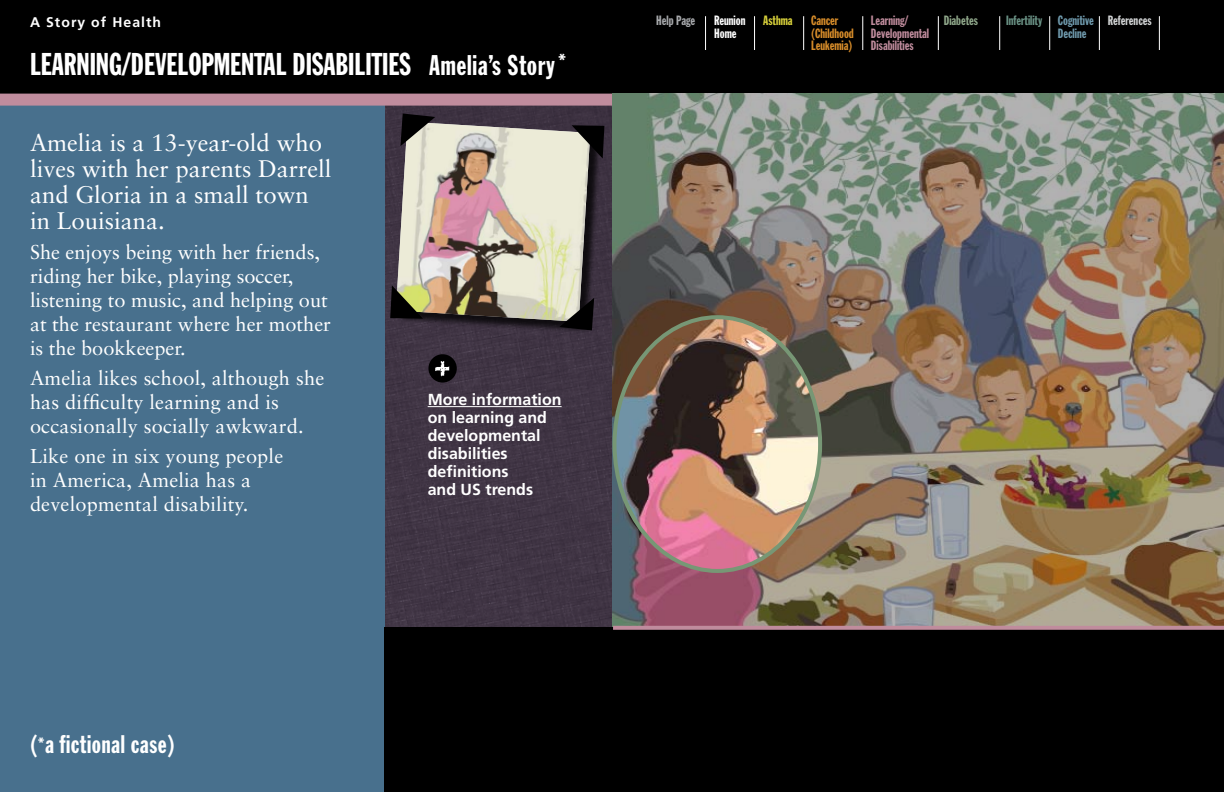
<style>
.page{position:relative;width:1224px;height:792px;background:#fff}
.page>*{position:absolute;margin:0;border:0;box-sizing:border-box;transform-origin:0 0}
.t1{font:40px "Franklin Gothic Extra Cond";color:#fff}
.t2{font:31px "Franklin Gothic Extra Cond";color:#fff}
.t3{font:28px "Franklin Gothic Extra Cond";letter-spacing:.025em;color:#fff}
.t4{font:25px "Franklin Gothic Extra Cond";letter-spacing:.025em;color:#fff}
.t5{font:24px/26px "Sabon LT";color:#fff}
.t6{font:20px/24px "Sabon LT";letter-spacing:.01em;color:#fff}
.t7{font:700 16px/18px "Frutiger";color:#fff}
.t8{font:700 14px "Frutiger";letter-spacing:.075em;color:#fff}
.t9{font:13.3px/12.3px "Franklin Gothic Extra Cond";color:#c08c9d}
.t10{font:13.3px/12.3px "Franklin Gothic Extra Cond";color:#d88d2a}
.t11{font:13.3px/12.3px "Franklin Gothic Extra Cond";color:#6f9aad}
.t12{font:13.3px "Franklin Gothic Extra Cond";color:#fff}
.t13{font:13.3px "Franklin Gothic Extra Cond";color:#6b9386}
.t14{font:13.3px "Franklin Gothic Extra Cond";color:#d1d3d4}
.t15{font:13.3px "Franklin Gothic Extra Cond";color:#a7a9ac}
.t16{font:13.3px "Franklin Gothic Extra Cond";color:#8fa78a}
.t17{font:13.3px "Franklin Gothic Extra Cond";color:#d8d13b}
.s1{font-size:31px}
.s2{font-size:33.4px}
</style>
<div class="page">
<div style="left:612px;top:0;width:612px;height:100px;background:#000"></div>
<hr style="left:863px;top:16px;width:1px;height:34px;background:#fff">
<hr style="left:938px;top:16px;width:1px;height:34px;background:#fff">
<hr style="left:999px;top:16px;width:1px;height:34px;background:#fff">
<hr style="left:1049px;top:16px;width:1px;height:34px;background:#fff">
<hr style="left:1099px;top:16px;width:1px;height:34px;background:#fff">
<hr style="left:1159px;top:16px;width:1px;height:34px;background:#fff">
<hr style="left:803px;top:16px;width:1px;height:34px;background:#fff">
<hr style="left:754px;top:16px;width:1px;height:34px;background:#fff">
<hr style="left:705px;top:16px;width:1px;height:34px;background:#fff">
<div style="left:384px;top:106px;width:228px;height:522px;background:#403544"></div>
<div style="left:0;top:100px;width:384px;height:692px;background:#48708d"></div>
<div style="left:0;top:0;width:612px;height:100px;background:#000"></div>
<div style="left:0;top:94px;width:612px;height:12px;background:#c08c9d"></div>
<hr style="left:428px;top:406px;width:134px;height:1px;background:#fff">
<div style="left:428px;top:354px;width:29px;height:29px;background:#000;border-radius:50%"></div>
<img style="left:435px;top:361px;width:15px;height:16px">
<div style="left:398px;top:124px;width:204px;height:210px;background:#000;opacity:.75"></div>
<img style="left:396px;top:122px;width:194px;height:200px">
<svg style="left:559px;top:298px;width:35px;height:32px"></svg>
<svg style="left:390px;top:285px;width:33px;height:34px"></svg>
<svg style="left:572px;top:125px;width:32px;height:34px"></svg>
<svg style="left:400px;top:114px;width:35px;height:32px"></svg>
<div style="left:384px;top:628px;width:228px;height:164px;background:#000"></div>
<img style="left:612px;top:94px;width:612px;height:534px">
<div style="left:612px;top:628px;width:612px;height:164px;background:#000"></div>
<img style="left:614px;top:317px;width:206px;height:254px">
<svg style="left:613px;top:626px;width:611px;height:4px;background:#b68495"></svg>
<p class="t8" style="left:30px;top:14px;width:133px">A Story of Health</p>
<h2 class="t2" style="left:30px;top:47px;width:304px">Learning/Developmental Disabili</h2>
<h3 class="t3" style="left:372px;top:50px;width:185px"><span class="s1">ties</span> Amelia’s Story</h3>
<h1 class="t1" style="left:558px;top:47px;width:9px">*</h1>
<p class="t5" style="left:30px;top:129px;width:303px">Amelia is a 13-year-old who lives with her parents Darrell and Gloria in a small town in Louisiana.</p>
<p class="t6" style="left:30px;top:240px;width:303px">She enjoys being with her friends, riding her bike, playing soccer, listening to music, and helping out at the restaurant where her mother is the bookkeeper.</p>
<p class="t6" style="left:30px;top:366px;width:296px">Amelia likes school, although she has difficulty learning and is occasionally socially awkward.</p>
<p class="t6" style="left:30px;top:444px;width:255px">Like one in six young people in America, Amelia has a developmental disability.</p>
<p class="t4" style="left:30px;top:731px;width:146px">(<span class="s2">*</span>a fictional case)</p>
<p class="t7" style="left:428px;top:390px;width:135px">More information on learning and developmental disabilities definitions<br>and US trends</p>
<p class="t10" style="left:811px;top:15px;width:44px">Cancer (Childhood<br>Leukemia)</p>
<p class="t9" style="left:871px;top:15px;width:60px">Learning/<br>Developmental<br>Disabilities</p>
<p class="t11" style="left:1058px;top:15px;width:38px">Cognitive<br>Decline</p>
<p class="t15" style="left:656px;top:14px;width:40px">Help Page</p>
<p class="t16" style="left:944px;top:14px;width:36px">Diabetes</p>
<p class="t13" style="left:1006px;top:14px;width:38px">Infertility</p>
<p class="t14" style="left:1108px;top:14px;width:45px">References</p>
<p class="t12" style="left:714px;top:14px;width:33px">Reunion</p>
<p class="t17" style="left:763px;top:14px;width:31px">Asthma</p>
<p class="t12" style="left:714px;top:26px;width:24px">Home</p>
</div>
